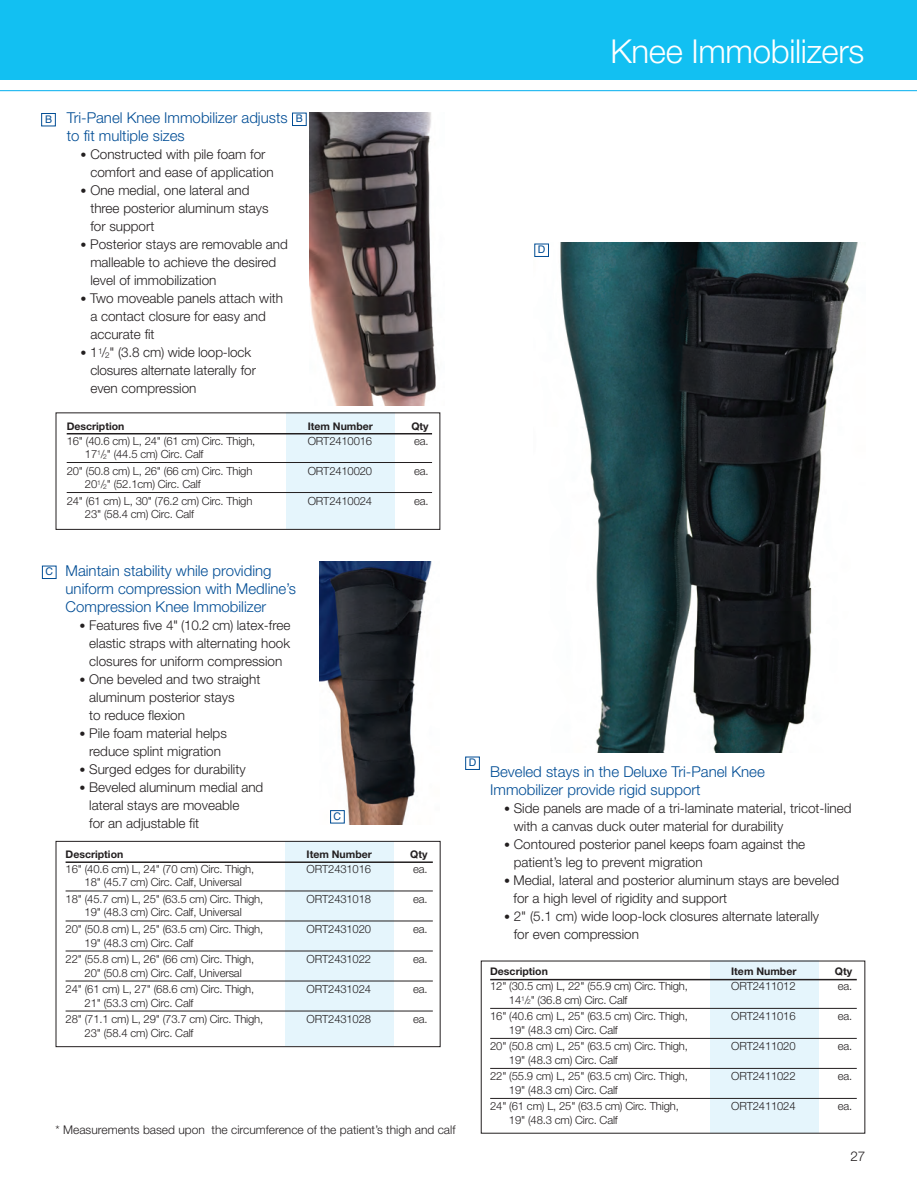
<style>
.page{position:relative;width:917px;height:1186px;background:#fff}
.page>*{position:absolute;margin:0;border:0;box-sizing:border-box;transform-origin:0 0}
.t1{font:300 33px "Helvetica Neue LT Std";letter-spacing:-.01em;color:#fff}
.t2{font:300 15px/18px "Helvetica Neue LT Std";color:#014d95}
.t3{font:300 13.5px/18px "Helvetica Neue LT Std";color:#231f20}
.t4{font:300 12px "Helvetica Neue LT Std";color:#231f20}
.t5{font:300 11.25px/16.5px "Helvetica Neue LT Std";letter-spacing:-.015em;color:#231f20}
.t6{font:700 10.5px "Helvetica Neue LT Std";color:#231f20}
.t7{font:10.5px "Helvetica";color:#014d95}
.s1{font-size:12px}
.s2{font-size:8.1px}
.s3{font-size:6.75px}
</style>
<div class="page">
<div style="left:710px;top:961px;width:108px;height:172px;background:#e5f5fc"></div>
<hr style="left:490px;top:979px;width:366px;height:1px;background:#231f20">
<hr style="left:490px;top:1008px;width:366px;height:1px;background:#231f20">
<hr style="left:490px;top:1038px;width:366px;height:1px;background:#231f20">
<hr style="left:490px;top:1068px;width:366px;height:1px;background:#231f20">
<hr style="left:490px;top:1098px;width:366px;height:1px;background:#231f20">
<div style="left:286px;top:842px;width:108px;height:204px;background:#e5f5fc"></div>
<div style="left:56px;top:841px;width:384px;height:206px;border:1px solid #231f20"></div>
<hr style="left:66px;top:861px;width:367px;height:2px;background:#231f20">
<hr style="left:66px;top:891px;width:367px;height:1px;background:#231f20">
<hr style="left:66px;top:921px;width:367px;height:1px;background:#231f20">
<hr style="left:66px;top:951px;width:367px;height:1px;background:#231f20">
<hr style="left:66px;top:981px;width:367px;height:1px;background:#231f20">
<hr style="left:66px;top:1011px;width:367px;height:1px;background:#231f20">
<div style="left:286px;top:412px;width:108px;height:117px;background:#e5f5fc"></div>
<div style="left:56px;top:412px;width:384px;height:118px;border:1px solid #231f20"></div>
<hr style="left:67px;top:433px;width:365px;height:1px;background:#231f20">
<hr style="left:67px;top:462px;width:365px;height:1px;background:#231f20">
<hr style="left:67px;top:492px;width:365px;height:1px;background:#231f20">
<div style="left:0;top:0;width:916px;height:80px;background:#12c0f2"></div>
<hr style="left:0;top:90px;width:916px;height:1px;background:#00aeef">
<img style="left:310px;top:112px;width:126px;height:293px">
<img style="left:534px;top:243px;width:324px;height:510px">
<img style="left:320px;top:561px;width:112px;height:263px">
<div style="left:292px;top:113px;width:14px;height:13px;border:1px solid #014d95"></div>
<div style="left:41px;top:113px;width:15px;height:13px;border:1px solid #014d95"></div>
<div style="left:42px;top:566px;width:14px;height:13px;border:1px solid #014d95"></div>
<div style="left:330px;top:810px;width:14px;height:13px;border:1px solid #014d95"></div>
<div style="left:465px;top:757px;width:14px;height:13px;border:1px solid #014d95"></div>
<h1 class="t1" style="left:610px;top:39px;width:255px">Knee Immobilizers</h1>
<h2 class="t2" style="left:67px;top:111px;width:222px">Tri-Panel Knee Immobilizer adjusts to fit multiple sizes</h2>
<p class="t3" style="left:90px;top:147px;width:185px;text-indent:-10px"><span class="s1">•</span> Constructed with pile foam for comfort and ease of application</p>
<p class="t3" style="left:90px;top:183px;width:180px;text-indent:-10px"><span class="s1">•</span> One medial, one lateral and three posterior aluminum stays for support</p>
<p class="t3" style="left:90px;top:237px;width:199px;text-indent:-10px"><span class="s1">•</span> Posterior stays are removable and malleable to achieve the desired level of immobilization</p>
<p class="t3" style="left:90px;top:291px;width:194px;text-indent:-10px"><span class="s1">•</span> Two moveable panels attach with a contact closure for easy and accurate fit</p>
<p class="t3" style="left:90px;top:345px;width:167px;text-indent:-10px"><span class="s1">•</span> 1<sup>1</sup>/<span class="s2">2</span>" (3.8 cm) wide loop-lock closures alternate laterally for even compression</p>
<p class="t6" style="left:67px;top:422px;width:59px">Description</p>
<p class="t6" style="left:308px;top:422px;width:67px">Item Number</p>
<p class="t6" style="left:411px;top:422px;width:19px">Qty</p>
<p class="t5" style="left:67px;top:433px;width:190px">16" (40.6 cm) L, 24" (61 cm) Circ. Thigh,</p>
<p class="t5" style="left:308px;top:433px;width:66px">ORT2410016</p>
<p class="t5" style="left:414px;top:433px;width:16px">ea.</p>
<p class="t5" style="left:67px;top:447px;width:187px;text-indent:18px">17<sup>1</sup>/<span class="s3">2</span>" (44.5 cm) Circ. Calf<br>20" (50.8 cm) L, 26" (66 cm) Circ. Thigh</p>
<p class="t7" style="left:45px;top:113px;width:9px">B</p>
<p class="t7" style="left:296px;top:113px;width:9px">B</p>
<p class="t5" style="left:308px;top:463px;width:66px">ORT2410020</p>
<p class="t5" style="left:414px;top:463px;width:16px">ea.</p>
<p class="t5" style="left:67px;top:477px;width:187px;text-indent:18px">20<sup>1</sup>/<span class="s3">2</span>" (52.1cm) Circ. Calf<br>24" (61 cm) L, 30" (76.2 cm) Circ. Thigh</p>
<p class="t5" style="left:85px;top:507px;width:110px">23" (58.4 cm) Circ. Calf</p>
<p class="t5" style="left:308px;top:493px;width:66px">ORT2410024</p>
<p class="t5" style="left:414px;top:493px;width:16px">ea.</p>
<p class="t7" style="left:537px;top:244px;width:9px">D</p>
<p class="t7" style="left:45px;top:566px;width:9px">C</p>
<h2 class="t2" style="left:66px;top:563px;width:232px">Maintain stability while providing uniform compression with Medline’s<br>Compression Knee Immobilizer</h2>
<p class="t3" style="left:89px;top:617px;width:203px;text-align:justify;text-indent:-10px"><span class="s1">•</span> Features five 4" (10.2 cm) latex-free elastic straps with alternating hook closures for uniform compression</p>
<p class="t3" style="left:89px;top:671px;width:173px;text-indent:-10px"><span class="s1">•</span> One beveled and two straight aluminum posterior stays<br>to reduce flexion</p>
<p class="t3" style="left:79px;top:725px;width:149px;text-align:center"><span class="s1">•</span> Pile foam material helps reduce splint migration</p>
<p class="t3" style="left:79px;top:761px;width:168px"><span class="s1">•</span> Surged edges for durability</p>
<p class="t3" style="left:89px;top:779px;width:176px;text-indent:-10px"><span class="s1">•</span> Beveled aluminum medial and lateral stays are moveable<br>for an adjustable fit</p>
<p class="t6" style="left:66px;top:850px;width:59px">Description</p>
<p class="t6" style="left:306px;top:850px;width:67px">Item Number</p>
<p class="t6" style="left:410px;top:850px;width:19px">Qty</p>
<p class="t5" style="left:66px;top:862px;width:190px">16" (40.6 cm) L, 24" (70 cm) Circ. Thigh,</p>
<p class="t5" style="left:306px;top:862px;width:66px">ORT2431016</p>
<p class="t5" style="left:413px;top:862px;width:16px">ea.</p>
<p class="t5" style="left:66px;top:875px;width:199px;text-align:center">18" (45.7 cm) Circ. Calf, Universal<br>18" (45.7 cm) L, 25" (63.5 cm) Circ. Thigh,</p>
<p class="t7" style="left:333px;top:810px;width:9px">C</p>
<p class="t5" style="left:306px;top:892px;width:66px">ORT2431018</p>
<p class="t5" style="left:413px;top:892px;width:16px">ea.</p>
<p class="t5" style="left:66px;top:905px;width:199px;text-align:center">19" (48.3 cm) Circ. Calf, Universal<br>20" (50.8 cm) L, 25" (63.5 cm) Circ. Thigh,</p>
<p class="t5" style="left:66px;top:935px;width:190px;text-indent:19px">19" (48.3 cm) Circ. Calf<br>22" (55.8 cm) L, 26" (66 cm) Circ. Thigh,</p>
<p class="t5" style="left:66px;top:965px;width:190px;text-align:center">20" (50.8 cm) Circ. Calf, Universal<br>24" (61 cm) L, 27" (68.6 cm) Circ. Thigh,</p>
<p class="t5" style="left:66px;top:995px;width:199px;text-indent:19px">21" (53.3 cm) Circ. Calf<br>28" (71.1 cm) L, 29" (73.7 cm) Circ. Thigh,</p>
<p class="t5" style="left:85px;top:1025px;width:110px">23" (58.4 cm) Circ. Calf</p>
<p class="t5" style="left:306px;top:922px;width:66px">ORT2431020</p>
<p class="t5" style="left:413px;top:922px;width:16px">ea.</p>
<p class="t5" style="left:306px;top:952px;width:66px">ORT2431022</p>
<p class="t5" style="left:413px;top:952px;width:16px">ea.</p>
<p class="t5" style="left:306px;top:982px;width:66px">ORT2431024</p>
<p class="t5" style="left:413px;top:982px;width:16px">ea.</p>
<p class="t5" style="left:306px;top:1012px;width:66px">ORT2431028</p>
<p class="t5" style="left:413px;top:1012px;width:16px">ea.</p>
<p class="t7" style="left:468px;top:756px;width:9px">D</p>
<p class="t4" style="left:56px;top:1125px;width:401px">* Measurements based upon the circumference of the patient’s thigh and calf</p>
<h2 class="t2" style="left:490px;top:765px;width:276px">Beveled stays in the Deluxe Tri-Panel Knee<br>Immobilizer provide rigid support</h2>
<p class="t3" style="left:513px;top:801px;width:339px;text-indent:-10px"><span class="s1">•</span> Side panels are made of a tri-laminate material, tricot-lined with a canvas duck outer material for durability</p>
<p class="t3" style="left:513px;top:837px;width:293px;text-indent:-10px"><span class="s1">•</span> Contoured posterior panel keeps foam against the patient’s leg to prevent migration</p>
<p class="t3" style="left:513px;top:873px;width:327px;text-indent:-10px"><span class="s1">•</span> Medial, lateral and posterior aluminum stays are beveled for a high level of rigidity and support</p>
<p class="t3" style="left:513px;top:909px;width:307px;text-indent:-10px"><span class="s1">•</span> 2" (5.1 cm) wide loop-lock closures alternate laterally for even compression</p>
<p class="t6" style="left:490px;top:968px;width:59px">Description</p>
<p class="t6" style="left:731px;top:968px;width:67px">Item Number</p>
<p class="t6" style="left:834px;top:968px;width:19px">Qty</p>
<p class="t5" style="left:490px;top:979px;width:199px">12" (30.5 cm) L, 22" (55.9 cm) Circ. Thigh,</p>
<p class="t5" style="left:731px;top:979px;width:66px">ORT2411012</p>
<p class="t5" style="left:837px;top:979px;width:16px">ea.</p>
<p class="t5" style="left:490px;top:993px;width:199px;text-indent:19px">14<sup>1</sup>/<span class="s3">2</span>" (36.8 cm) Circ. Calf<br>16" (40.6 cm) L, 25" (63.5 cm) Circ. Thigh,</p>
<p class="t5" style="left:731px;top:1009px;width:66px">ORT2411016</p>
<p class="t5" style="left:837px;top:1009px;width:16px">ea.</p>
<p class="t5" style="left:490px;top:1023px;width:199px;text-indent:19px">19" (48.3 cm) Circ. Calf<br>20" (50.8 cm) L, 25" (63.5 cm) Circ. Thigh,</p>
<p class="t5" style="left:490px;top:1053px;width:199px;text-indent:19px">19" (48.3 cm) Circ. Calf<br>22" (55.9 cm) L, 25" (63.5 cm) Circ. Thigh,</p>
<p class="t5" style="left:490px;top:1083px;width:190px;text-indent:19px">19" (48.3 cm) Circ. Calf<br>24" (61 cm) L, 25" (63.5 cm) Circ. Thigh,</p>
<p class="t5" style="left:509px;top:1113px;width:110px">19" (48.3 cm) Circ. Calf</p>
<p class="t5" style="left:731px;top:1039px;width:66px">ORT2411020</p>
<p class="t5" style="left:837px;top:1039px;width:16px">ea.</p>
<p class="t5" style="left:731px;top:1069px;width:66px">ORT2411022</p>
<p class="t5" style="left:837px;top:1069px;width:16px">ea.</p>
<p class="t5" style="left:731px;top:1099px;width:66px">ORT2411024</p>
<p class="t5" style="left:837px;top:1099px;width:16px">ea.</p>
<p class="t3" style="left:850px;top:1148px;width:17px">27</p>
</div>
